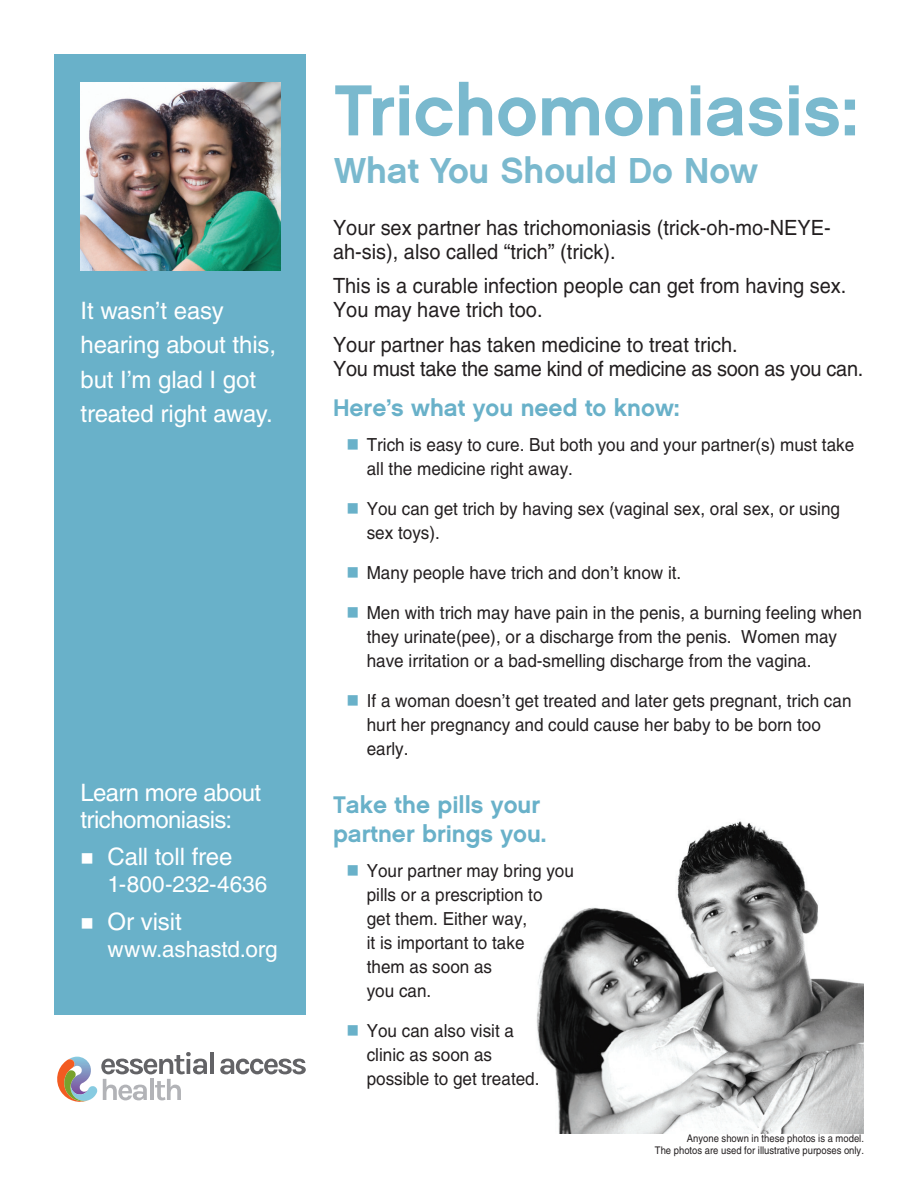
<style>
.page{position:relative;width:918px;height:1188px;background:#fff}
.page>*{position:absolute;margin:0;border:0;box-sizing:border-box;transform-origin:0 0}
.Sub_headline{font:72px "Chalet New York Nineteen Sixty";color:#7ab9ce}
.Sub_headline-2{font:36px "Chalet New York Nineteen Sixty";color:#7ab9ce}
.reversed_quote{font:24px/34.5px "Helvetica LT Std";letter-spacing:-.005em;color:#fff}
.subheads{font:24px/28.8px "Chalet New York Nineteen Sixty";color:#69b1c9}
.Learn_about{font:24px/27px "Helvetica LT Std";letter-spacing:-.025em;color:#fff}
.t1{font:22.5px "Helvetica LT Std";letter-spacing:-.005em;color:#fff}
.body_text{font:21px/24px "Helvetica LT Std";color:#231f20;scale:.95 1}
.t2{font:18px/24px "Helvetica LT Std";color:#231f20;scale:.95 1}
.t3{font:10.5px "Helvetica LT Std";color:#231f20;scale:.9 1}
</style>
<div class="page">
<img style="left:536px;top:821px;width:328px;height:313px">
<div style="left:54px;top:54px;width:252px;height:961px;background:#69b1c9"></div>
<img style="left:80px;top:83px;width:200px;height:188px">
<hr style="left:210px;top:1053px;width:4px;height:21px;background:#636366">
<svg style="left:220px;top:1059px;width:86px;height:15px"></svg>
<svg style="left:57px;top:1052px;width:150px;height:50px"></svg>
<p class="reversed_quote" style="left:81px;top:293px;width:197px">It wasn’t easy hearing about this, but I’m glad I got treated right away.</p>
<p class="Learn_about" style="left:81px;top:779px;width:182px">Learn more about trichomoniasis:</p>
<p class="reversed_quote" style="left:108px;top:840px;width:126px">Call toll free</p>
<p class="t1" style="left:108px;top:871px;width:161px">1-800-232-4636</p>
<p class="reversed_quote" style="left:108px;top:904px;width:76px">Or visit</p>
<p class="t1" style="left:108px;top:936px;width:172px">www.ashastd.org</p>
<p class="Sub_headline" style="left:334px;top:65px;width:526px">Trichomoniasis:</p>
<p class="Sub_headline-2" style="left:334px;top:148px;width:426px">What You Should Do Now</p>
<p class="body_text" style="left:333px;top:215px;width:525px">Your sex partner has trichomoniasis (trick-oh-mo-NEYE&shy;ah-sis), also called “trich” (trick).</p>
<p class="body_text" style="left:333px;top:274px;width:542px">This is a curable infection people can get from having sex.<br>You may have trich too.</p>
<p class="body_text" style="left:333px;top:333px;width:560px">Your partner has taken medicine to treat trich.<br>You must take the same kind of medicine as soon as you can.</p>
<p class="subheads" style="left:333px;top:393px;width:348px">Here’s what you need to know:</p>
<p class="t2" style="left:367px;top:432px;width:515px">Trich is easy to cure. But both you and your partner(s) must take all the medicine right away.</p>
<p class="t2" style="left:367px;top:496px;width:500px">You can get trich by having sex (vaginal sex, oral sex, or using sex toys).</p>
<p class="t2" style="left:367px;top:561px;width:333px">Many people have trich and don’t know it.</p>
<p class="t2" style="left:367px;top:601px;width:523px">Men with trich may have pain in the penis, a burning feeling when they urinate(pee), or a discharge from the penis. Women may have irritation or a bad-smelling discharge from the vagina.</p>
<p class="t2" style="left:367px;top:689px;width:512px">If a woman doesn’t get treated and later gets pregnant, trich can hurt her pregnancy and could cause her baby to be born too early.</p>
<p class="subheads" style="left:333px;top:790px;width:215px">Take the pills your partner brings you.</p>
<p class="t2" style="left:367px;top:858px;width:220px">Your partner may bring you pills or a prescription to<br>get them. Either way,<br>it is important to take<br>them as soon as<br>you can.</p>
<p class="t2" style="left:367px;top:1019px;width:183px">You can also visit a clinic as soon as possible to get treated.</p>
<p class="t3" style="left:687px;top:1132px;width:198px">Anyone shown in these photos is a model.</p>
<p class="t3" style="left:655px;top:1144px;width:234px">The photos are used for illustrative purposes only.</p>
</div>
